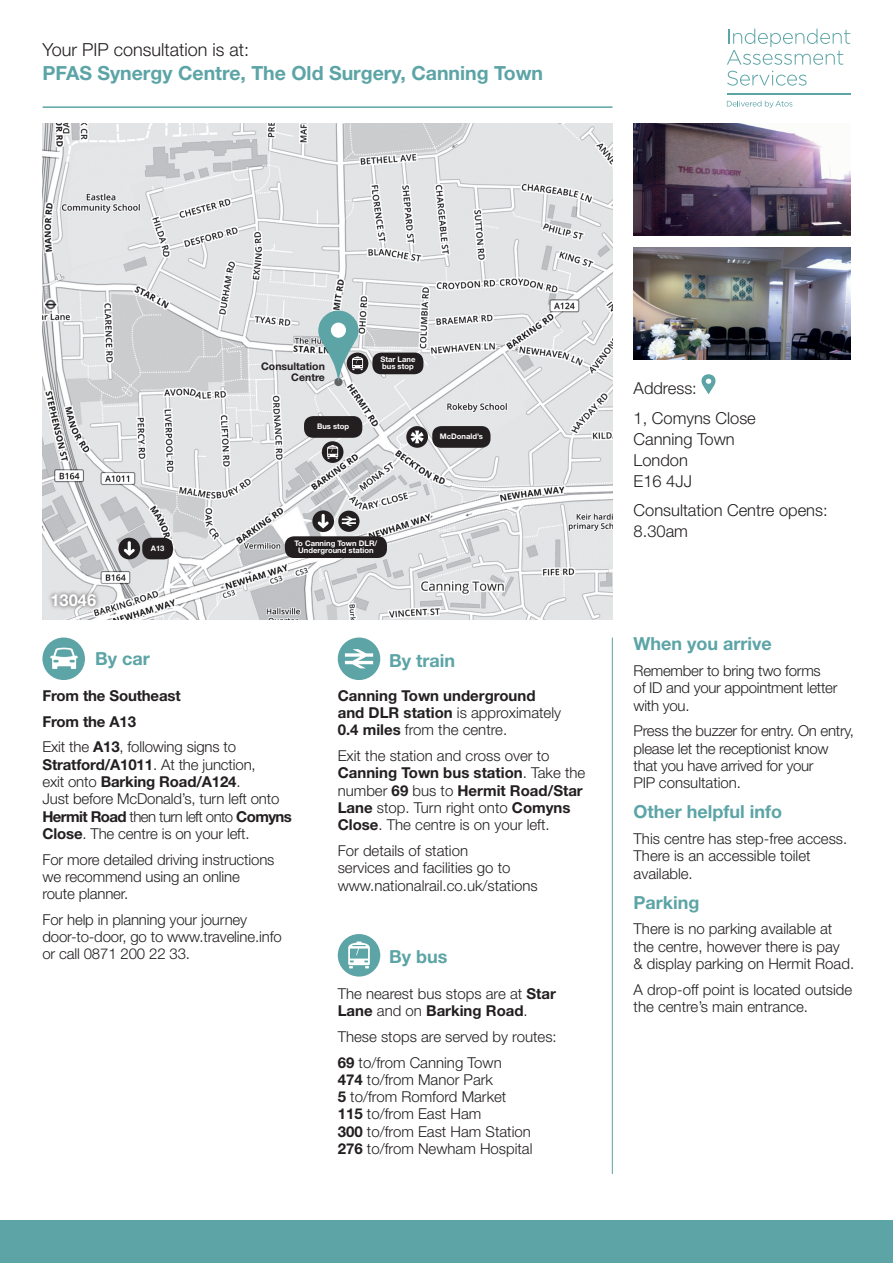
<style>
.page{position:relative;width:893px;height:1263px;background:#fff}
.page>*{position:absolute;margin:0;border:0;box-sizing:border-box;transform-origin:0 0}
.t1{font:700 19.5px "Helvetica Neue LT Std";color:#5ca4a6}
.t2{font:700 18px "Helvetica Neue LT Std";color:#5ca4a6}
.t3{font:300 18px "Helvetica Neue LT Std";color:#231f20}
.t4{font:300 16.5px/21px "Helvetica Neue LT Std";color:#231f20}
.t5{font:700 16.5px "Helvetica Neue LT Std";color:#fff}
.t6{font:300 15px/17.2px "Helvetica Neue LT Std";color:#231f20}
.t7{font:300 15px/17.2px "Helvetica Neue LT Std";letter-spacing:-.02em;color:#231f20}
.t8{font:700 15px/25.8px "Helvetica Neue LT Std";letter-spacing:-.01em;color:#231f20}
.t9{font:700 10.5px/10.6px "Helvetica Neue LT Std";color:#231f20;text-align:right}
.t10{font:700 7.65px/7.2px "Helvetica Neue LT Std";color:#fff}
.s1{font-weight:300}
.s2{font-weight:700}
</style>
<div class="page">
<img style="left:43px;top:124px;width:569px;height:496px">
<div style="left:47px;top:589px;width:54px;height:21px;background:#231f20;opacity:.75"></div>
<div style="left:42px;top:637px;width:43px;height:43px;background:#5ca4a6;border-radius:50%"></div>
<svg style="left:50px;top:648px;width:28px;height:21px"></svg>
<div style="left:372px;top:353px;width:51px;height:21px;background:#231f20;border-radius:9px"></div>
<div style="left:347px;top:353px;width:21px;height:21px;background:#231f20;border-radius:50%"></div>
<svg style="left:406px;top:426px;width:22px;height:22px"></svg>
<svg style="left:411px;top:431px;width:13px;height:12px"></svg>
<div style="left:432px;top:426px;width:58px;height:22px;background:#231f20;border-radius:9px"></div>
<div style="left:312px;top:510px;width:22px;height:22px;background:#231f20;border-radius:50%"></div>
<svg style="left:318px;top:514px;width:11px;height:14px"></svg>
<div style="left:338px;top:511px;width:22px;height:21px;background:#231f20;border-radius:50%"></div>
<svg style="left:342px;top:516px;width:14px;height:10px"></svg>
<div style="left:285px;top:536px;width:102px;height:22px;background:#231f20;border-radius:9px"></div>
<div style="left:322px;top:441px;width:21px;height:22px;background:#231f20;border-radius:50%"></div>
<svg style="left:327px;top:445px;width:11px;height:14px"></svg>
<div style="left:304px;top:416px;width:58px;height:22px;background:#231f20;border-radius:9px"></div>
<div style="left:118px;top:538px;width:22px;height:21px;background:#231f20;border-radius:50%"></div>
<svg style="left:124px;top:541px;width:11px;height:15px"></svg>
<div style="left:142px;top:538px;width:31px;height:21px;background:#231f20;border-radius:9px"></div>
<div style="left:334px;top:378px;width:8px;height:8px;background:#636366;border-radius:50%"></div>
<svg style="left:317px;top:310px;width:46px;height:72px"></svg>
<div style="left:331px;top:323px;width:15px;height:15px;background:#fff;border-radius:50%"></div>
<div style="left:0;top:1220px;width:893px;height:43px;background:#5ca4a6"></div>
<hr style="left:43px;top:106px;width:569px;height:2px;background:#5ca4a6">
<hr style="left:727px;top:93px;width:123px;height:1px;background:#5ca4a6">
<svg style="left:727px;top:29px;width:123px;height:36px"></svg>
<svg style="left:727px;top:71px;width:80px;height:15px"></svg>
<svg style="left:727px;top:101px;width:65px;height:7px"></svg>
<img style="left:634px;top:248px;width:216px;height:111px">
<img style="left:634px;top:124px;width:216px;height:111px">
<div style="left:338px;top:637px;width:42px;height:43px;background:#5ca4a6;border-radius:50%"></div>
<svg style="left:345px;top:649px;width:28px;height:19px"></svg>
<div style="left:338px;top:934px;width:42px;height:42px;background:#5ca4a6;border-radius:50%"></div>
<svg style="left:348px;top:941px;width:22px;height:27px"></svg>
<svg style="left:701px;top:374px;width:15px;height:20px"></svg>
<hr style="left:612px;top:638px;width:1px;height:536px;background:#5ca4a6">
<p class="t3" style="left:43px;top:39px;width:208px">Your PIP consultation is at:</p>
<h1 class="t1" style="left:43px;top:61px;width:502px">PFAS Synergy Centre, The Old Surgery, Canning Town</h1>
<p class="t5" style="left:50px;top:589px;width:47px">13046</p>
<p class="t10" style="left:151px;top:545px;width:15px">A13</p>
<p class="t2" style="left:95px;top:647px;width:56px">By car</p>
<p class="t9" style="left:261px;top:361px;width:65px">Consultation<br>Centre</p>
<p class="t10" style="left:317px;top:423px;width:34px">Bus stop</p>
<p class="t10" style="left:380px;top:356px;width:37px">Star Lane bus stop</p>
<p class="t10" style="left:440px;top:433px;width:44px">McDonald’s</p>
<p class="t10" style="left:294px;top:539px;width:85px;text-align:center">To Canning Town DLR/<br>Underground station</p>
<p class="t2" style="left:389px;top:649px;width:68px">By train</p>
<p class="t8" style="left:42px;top:682px;width:195px">From the Southeast<br>From the A13<br><span class="s1">Exit the</span> A13<span class="s1">, following signs to</span></p>
<p class="t6" style="left:42px;top:755px;width:251px"><span class="s2">Stratford/A1011</span>. At the junction,<br>exit onto <span class="s2">Barking Road/A124</span>.<br>Just before McDonald’s, turn left onto <span class="s2">Hermit Road</span> then turn left onto <span class="s2">Comyns Close</span>. The centre is on your left.</p>
<p class="t6" style="left:42px;top:850px;width:233px">For more detailed driving instructions we recommend using an online route planner.</p>
<p class="t6" style="left:42px;top:910px;width:241px">For help in planning your journey door-to-door, go to www.traveline.info or call 0871 200 22 33.</p>
<p class="t8" style="left:338px;top:687px;width:225px;line-height:17.2px">Canning Town underground and DLR station <span class="s1">is approximately<br></span>0.4 miles <span class="s1">from the centre.</span></p>
<p class="t6" style="left:338px;top:747px;width:249px">Exit the station and cross over to <span class="s2">Canning Town bus station</span>. Take the number <span class="s2">69</span> bus to <span class="s2">Hermit Road/Star Lane</span> stop. Turn right onto <span class="s2">Comyns Close</span>. The centre is on your left.</p>
<p class="t6" style="left:338px;top:842px;width:202px">For details of station<br>services and facilities go to www.nationalrail.co.uk/stations</p>
<p class="t2" style="left:389px;top:945px;width:60px">By bus</p>
<p class="t6" style="left:338px;top:984px;width:220px">The nearest bus stops are at <span class="s2">Star<br>Lane</span> and on <span class="s2">Barking Road</span>.</p>
<p class="t6" style="left:338px;top:1023px;width:220px;line-height:25.8px">These stops are served by routes:<br><span class="s2">69</span> to/from Canning Town</p>
<p class="t6" style="left:338px;top:1070px;width:196px"><span class="s2">474</span> to/from Manor Park<br><span class="s2">5</span> to/from Romford Market<br><span class="s2">115</span> to/from East Ham<br><span class="s2">300</span> to/from East Ham Station<br><span class="s2">276</span> to/from Newham Hospital</p>
<p class="t4" style="left:634px;top:373px;width:124px;line-height:29.5px">Address:<br>1, Comyns Close</p>
<p class="t4" style="left:634px;top:428px;width:103px">Canning Town<br>London<br>E16 4JJ</p>
<p class="t4" style="left:634px;top:500px;width:196px">Consultation Centre opens:<br>8.30am</p>
<p class="t2" style="left:634px;top:633px;width:140px">When you arrive</p>
<p class="t7" style="left:634px;top:662px;width:205px">Remember to bring two forms<br>of ID and your appointment letter with you.</p>
<p class="t7" style="left:634px;top:722px;width:222px">Press the buzzer for entry. On entry, please let the receptionist know that you have arrived for your<br>PIP consultation.</p>
<p class="t2" style="left:634px;top:801px;width:150px">Other helpful info</p>
<p class="t6" style="left:634px;top:830px;width:215px">This centre has step-free access.<br>There is an accessible toilet available.</p>
<p class="t2" style="left:634px;top:891px;width:67px">Parking</p>
<p class="t6" style="left:634px;top:920px;width:222px">There is no parking available at the centre, however there is pay<br>&amp; display parking on Hermit Road.</p>
<p class="t6" style="left:634px;top:980px;width:220px">A drop-off point is located outside the centre’s main entrance.</p>
</div>
